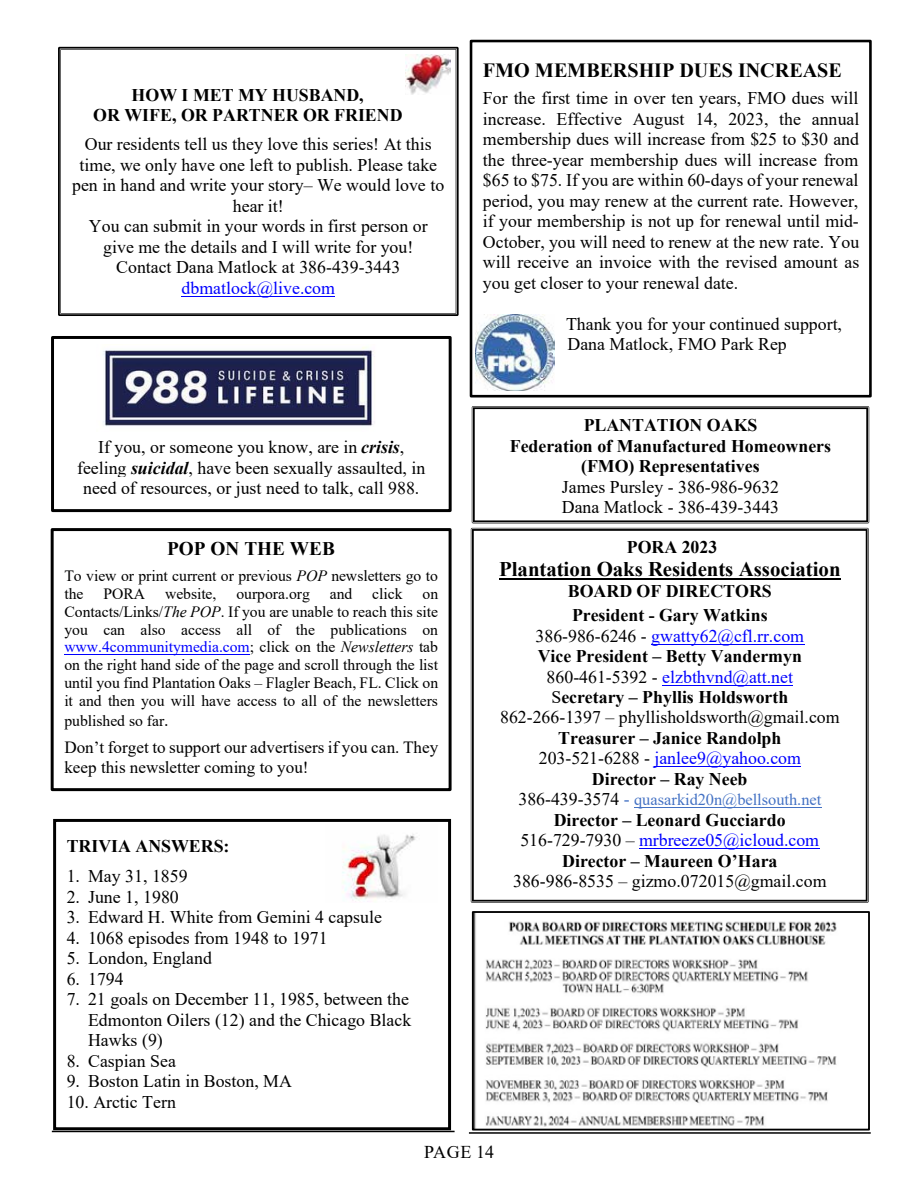
<style>
.page{position:relative;width:918px;height:1188px;background:#fff}
.page>*{position:absolute;margin:0;border:0;box-sizing:border-box;transform-origin:0 0}
.t1{font:700 20.85px "Times New Roman";color:#000}
.t2{font:700 20.1px "Times New Roman";color:#000}
.t3{font:700 19.2px "Times New Roman";color:#000}
.t4{font:18px "Times New Roman";letter-spacing:.015em;color:#000}
.t5{font:17.85px/20.5px "Times New Roman";color:#000;text-align:center}
.t6{font:700 17.85px/20.5px "Times New Roman";color:#000;text-align:center}
.t7{font:17.85px "Times New Roman";color:#00f}
.t8{font:17.1px/19.6px "Times New Roman";color:#000}
.t9{font:16.35px "Times New Roman";color:#4472c4}
.t10{font:15.75px/18px "Times New Roman";color:#000}
.s1{font-weight:700;font-style:italic}
.s2{font-style:italic}
.s3{color:#00f}
.s4{font-size:17.85px}
.s5{font-weight:700}
.s6{font-weight:400}
.s7{font-weight:400;color:#00f}
.s8{font-size:17.85px;color:#000}
</style>
<div class="page">
<hr style="left:469px;top:1132px;width:402px;height:2px;background:#000">
<hr style="left:52px;top:1131px;width:403px;height:1px;background:#000">
<div style="left:51px;top:528px;width:401px;height:263px;border:3px solid #000"></div>
<hr style="left:64px;top:654px;width:186px;height:1px;background:#00f">
<div style="left:51px;top:336px;width:401px;height:176px;border:3px solid #000"></div>
<img style="left:54px;top:344px;width:395px;height:160px">
<div style="left:98px;top:436px;width:263px;height:21px;background:#fff"></div>
<hr style="left:400px;top:436px;width:4px;height:21px;background:#fff">
<div style="left:77px;top:457px;width:54px;height:20px;background:#fff"></div>
<div style="left:189px;top:457px;width:236px;height:20px;background:#fff"></div>
<div style="left:83px;top:477px;width:337px;height:21px;background:#fff"></div>
<img style="left:97px;top:345px;width:284px;height:87px">
<svg style="left:472px;top:406px;width:397px;height:117px"></svg>
<svg style="left:58px;top:47px;width:401px;height:269px"></svg>
<img style="left:61px;top:55px;width:395px;height:253px">
<hr style="left:182px;top:296px;width:153px;height:1px;background:#00f">
<img style="left:405px;top:54px;width:45px;height:41px">
<div style="left:470px;top:40px;width:402px;height:357px;border:3px solid #000"></div>
<img style="left:472px;top:48px;width:397px;height:342px">
<img style="left:476px;top:314px;width:78px;height:76px">
<svg style="left:471px;top:528px;width:398px;height:375px"></svg>
<hr style="left:499px;top:578px;width:342px;height:2px;background:#000">
<hr style="left:651px;top:644px;width:153px;height:1px;background:#00f">
<hr style="left:662px;top:685px;width:131px;height:1px;background:#00f">
<hr style="left:654px;top:766px;width:147px;height:1px;background:#00f">
<hr style="left:634px;top:807px;width:187px;height:1px;background:#4472c4">
<hr style="left:639px;top:848px;width:180px;height:1px;background:#00f">
<img style="left:475px;top:914px;width:362px;height:214px">
<div style="left:472px;top:911px;width:398px;height:220px;border:2px solid #000"></div>
<div style="left:53px;top:819px;width:398px;height:311px;border:3px solid #000"></div>
<img style="left:56px;top:827px;width:392px;height:295px">
<img style="left:325px;top:827px;width:113px;height:76px">
<p class="t6" style="left:93px;top:84px;width:311px">HOW I MET MY HUSBAND,<br>OR WIFE, OR PARTNER OR FRIEND</p>
<p class="t5" style="left:72px;top:133px;width:374px">Our residents tell us they love this series! At this time, we only have one left to publish. Please take pen in hand and write your story– We would love to hear it!<br>You can submit in your words in first person or give me the details and I will write for you!<br>Contact Dana Matlock at 386-439-3443</p>
<p class="t7" style="left:182px;top:275px;width:155px">dbmatlock@live.com</p>
<p class="t5" style="left:77px;top:436px;width:350px">If you, or someone you know, are in <span class="s1">crisis</span>, feeling <span class="s1">suicidal</span>, have been sexually assaulted, in need of resources, or just need to talk, call 988.</p>
<p class="t3" style="left:167px;top:534px;width:169px">POP ON THE WEB</p>
<p class="t10" style="left:64px;top:566px;width:375px">To view or print current or previous <span class="s2">POP</span> newsletters go to the</p>
<p class="t10" style="left:103px;top:584px;width:43px">PORA</p>
<p class="t10" style="left:165px;top:584px;width:53px">website,</p>
<p class="t10" style="left:236px;top:584px;width:75px">ourpora.org</p>
<p class="t10" style="left:330px;top:584px;width:24px">and</p>
<p class="t10" style="left:372px;top:584px;width:32px">click</p>
<p class="t10" style="left:64px;top:584px;width:375px;text-align:justify;text-indent:358px">on Contacts/Links/<span class="s2">The POP</span>. If you are unable to reach this site you can also access all of the publications on <span class="s3">www.4communitymedia.com</span>; click on the <span class="s2">Newsletters</span> tab on the right hand side of the page and scroll through the list until you find Plantation Oaks – Flagler Beach, FL. Click on it and then you will have access to all of the newsletters</p>
<p class="t10" style="left:64px;top:711px;width:106px">published so far<span class="s4">.</span></p>
<p class="t8" style="left:64px;top:737px;width:375px">Don’t forget to support our advertisers if you can. They keep this newsletter coming to you!</p>
<p class="t6" style="left:67px;top:836px;width:164px">TRIVIA ANSWERS:</p>
<p class="t5" style="left:67px;top:866px;width:122px">1. May 31, 1859</p>
<p class="t5" style="left:67px;top:886px;width:114px">2. June 1, 1980</p>
<p class="t5" style="left:67px;top:907px;width:317px">3. Edward H. White from Gemini 4 capsule</p>
<p class="t5" style="left:67px;top:927px;width:263px">4. 1068 episodes from 1948 to 1971</p>
<p class="t5" style="left:67px;top:948px;width:147px">5. London, England</p>
<p class="t5" style="left:67px;top:968px;width:59px">6. 1794</p>
<p class="t5" style="left:88px;top:989px;width:325px;text-align:left;text-indent:-21px">7. 21 goals on December 11, 1985, between the<br>Edmonton Oilers (12) and the Chicago Black<br>Hawks (9)</p>
<p class="t5" style="left:67px;top:1050px;width:111px">8. Caspian Sea</p>
<p class="t5" style="left:67px;top:1071px;width:227px">9. Boston Latin in Boston, MA</p>
<p class="t5" style="left:67px;top:1091px;width:111px">10. Arctic Tern</p>
<p class="t2" style="left:483px;top:56px;width:360px">FMO MEMBERSHIP DUES INCREASE</p>
<p class="t5" style="left:483px;top:87px;width:378px;text-align:justify">For the first time in over ten years, FMO dues will increase. Effective August 14, 2023, the annual membership dues will increase from $25 to $30 and the three-year membership dues will increase from $65 to $75. If you are within 60-days of your renewal period, you may renew at the current rate. However, if your membership is not up for renewal until mid-October, you will need to renew at the new rate. You will receive an invoice with the revised amount as you get closer to your renewal date.</p>
<p class="t5" style="left:566px;top:313px;width:278px;text-align:left">Thank you for your continued support,<br>Dana Matlock, FMO Park Rep</p>
<p class="t6" style="left:510px;top:414px;width:323px">PLANTATION OAKS<br>Federation of Manufactured Homeowners (FMO) Representatives</p>
<p class="t5" style="left:562px;top:476px;width:219px;text-align:left">James Pursley - 386-986-9632<br>Dana Matlock - 386-439-3443</p>
<p class="t6" style="left:627px;top:536px;width:92px">PORA 2023</p>
<p class="t1" style="left:499px;top:554px;width:343px">Plantation Oaks Residents Association</p>
<p class="t6" style="left:568px;top:579px;width:205px;line-height:24px;text-align:left">BOARD OF DIRECTORS<br>President - Gary Watkins</p>
<p class="t5" style="left:500px;top:625px;width:341px">386-986-6246 - <span class="s3">gwatty62@cfl.rr.com<br></span><span class="s5">Vice President – Betty Vandermyn </span>860-461-5392 - <span class="s3">elzbthvnd@att.net<br></span>S<span class="s5">ecretary – Phyllis Holdsworth </span>862-266-1397 – phyllisholdsworth@gmail.com</p>
<p class="t6" style="left:539px;top:727px;width:264px">Treasurer – Janice Randolph<br><span class="s6">203-521-6288 -</span> <span class="s7">janlee9@yahoo.com<br></span>Director – Ray Neeb</p>
<p class="t9" style="left:518px;top:788px;width:304px"><span class="s8">386-439-3574</span> <span class="s4">-</span> quasarkid20n@bellsouth.net</p>
<p class="t6" style="left:520px;top:809px;width:300px">Director – Leonard Gucciardo<br><span class="s6">516-729-7930 –</span> <span class="s7">mrbreeze05@icloud.com<br></span>Director – Maureen O’Hara</p>
<p class="t5" style="left:513px;top:871px;width:315px">386-986-8535 – gizmo.072015@gmail.com</p>
<p class="t4" style="left:424px;top:1139px;width:72px">PAGE 14</p>
</div>
